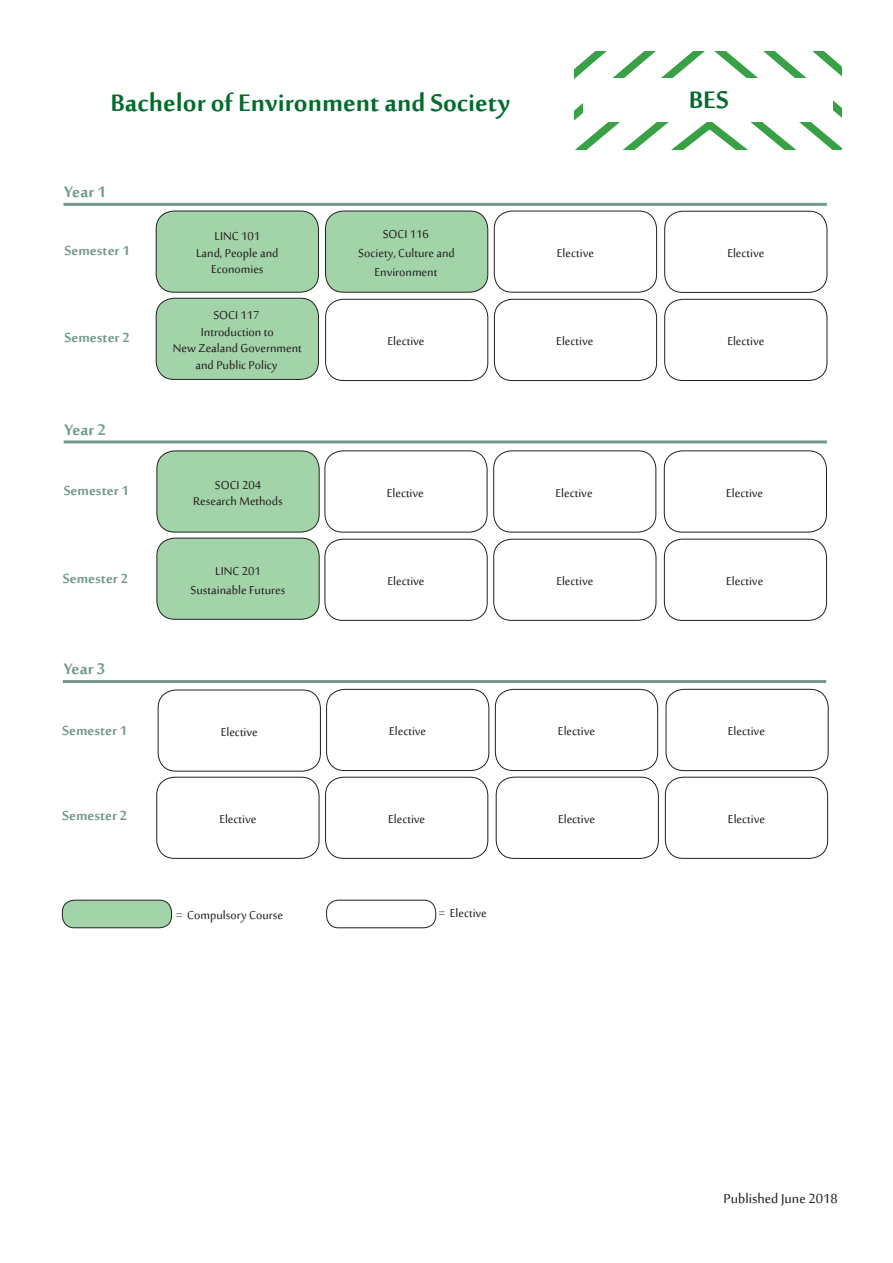
<style>
.page{position:relative;width:893px;height:1263px;background:#fff}
.page>*{position:absolute;margin:0;border:0;box-sizing:border-box;transform-origin:0 0}
.t1{font:700 33px "Sakkal Majalla";color:#036b2c}
.t2{font:700 21px "Sakkal Majalla";color:#72998c}
.t3{font:700 18px "Sakkal Majalla";color:#72998c}
.t4{font:18px "Sakkal Majalla";color:#231f20}
.t5{font:15.75px "Sakkal Majalla";color:#231f20}
</style>
<div class="page">
<svg style="left:574px;top:51px;width:268px;height:98px"></svg>
<div style="left:583px;top:78px;width:250px;height:44px;background:#fff"></div>
<hr style="left:63px;top:203px;width:764px;height:3px;background:#72998c">
<hr style="left:64px;top:440px;width:763px;height:3px;background:#72998c">
<hr style="left:63px;top:680px;width:763px;height:3px;background:#72998c">
<div style="left:156px;top:211px;width:162px;height:81px;background:#a3d4a9;border-radius:18px"></div>
<div style="left:156px;top:211px;width:163px;height:82px;border:1px solid #231f20;border-radius:18px"></div>
<div style="left:156px;top:298px;width:162px;height:81px;background:#a3d4a9;border-radius:18px"></div>
<div style="left:156px;top:298px;width:163px;height:82px;border:1px solid #231f20;border-radius:18px"></div>
<div style="left:325px;top:211px;width:163px;height:81px;background:#a3d4a9;border-radius:18px"></div>
<div style="left:325px;top:211px;width:163px;height:82px;border:1px solid #231f20;border-radius:18px"></div>
<div style="left:494px;top:211px;width:163px;height:82px;border:1px solid #231f20;border-radius:18px"></div>
<div style="left:325px;top:299px;width:163px;height:82px;border:1px solid #231f20;border-radius:18px"></div>
<div style="left:494px;top:299px;width:163px;height:82px;border:1px solid #231f20;border-radius:18px"></div>
<div style="left:664px;top:211px;width:163px;height:82px;border:1px solid #231f20;border-radius:18px"></div>
<div style="left:664px;top:299px;width:163px;height:82px;border:1px solid #231f20;border-radius:18px"></div>
<div style="left:157px;top:451px;width:162px;height:81px;background:#a3d4a9;border-radius:18px"></div>
<div style="left:156px;top:450px;width:164px;height:82px;border:1px solid #231f20;border-radius:18px"></div>
<div style="left:157px;top:538px;width:162px;height:81px;background:#a3d4a9;border-radius:18px"></div>
<div style="left:156px;top:538px;width:164px;height:82px;border:1px solid #231f20;border-radius:18px"></div>
<div style="left:325px;top:450px;width:162px;height:82px;border:1px solid #231f20;border-radius:18px"></div>
<div style="left:493px;top:450px;width:163px;height:82px;border:1px solid #231f20;border-radius:18px"></div>
<div style="left:664px;top:450px;width:163px;height:82px;border:1px solid #231f20;border-radius:18px"></div>
<div style="left:325px;top:539px;width:163px;height:82px;border:1px solid #231f20;border-radius:18px"></div>
<div style="left:493px;top:539px;width:163px;height:82px;border:1px solid #231f20;border-radius:18px"></div>
<div style="left:664px;top:539px;width:163px;height:82px;border:1px solid #231f20;border-radius:18px"></div>
<div style="left:158px;top:690px;width:163px;height:81px;border:1px solid #231f20;border-radius:18px"></div>
<div style="left:665px;top:777px;width:163px;height:82px;border:1px solid #231f20;border-radius:18px"></div>
<div style="left:326px;top:689px;width:163px;height:82px;border:1px solid #231f20;border-radius:18px"></div>
<div style="left:495px;top:689px;width:163px;height:82px;border:1px solid #231f20;border-radius:18px"></div>
<div style="left:666px;top:689px;width:163px;height:82px;border:1px solid #231f20;border-radius:18px"></div>
<div style="left:156px;top:777px;width:163px;height:82px;border:1px solid #231f20;border-radius:18px"></div>
<div style="left:325px;top:777px;width:163px;height:82px;border:1px solid #231f20;border-radius:18px"></div>
<div style="left:496px;top:777px;width:163px;height:82px;border:1px solid #231f20;border-radius:18px"></div>
<div style="left:62px;top:900px;width:110px;height:28px;background:#a3d4a9;border-radius:12px"></div>
<div style="left:62px;top:900px;width:110px;height:28px;border:1px solid #231f20;border-radius:12px"></div>
<div style="left:326px;top:900px;width:110px;height:28px;border:1px solid #231f20;border-radius:12px"></div>
<p class="t1" style="left:111px;top:85px;width:401px">Bachelor of Environment and Society</p>
<p class="t1" style="left:689px;top:81px;width:41px">BES</p>
<p class="t2" style="left:64px;top:180px;width:43px">Year 1</p>
<p class="t3" style="left:65px;top:241px;width:67px">Semester 1</p>
<p class="t3" style="left:65px;top:328px;width:67px">Semester 2</p>
<p class="t5" style="left:214px;top:228px;width:47px">LINC 101</p>
<p class="t5" style="left:196px;top:244px;width:84px">Land, People and</p>
<p class="t5" style="left:211px;top:261px;width:54px">Economies</p>
<p class="t5" style="left:213px;top:307px;width:48px">SOCI 117</p>
<p class="t5" style="left:201px;top:323px;width:74px">Introduction to</p>
<p class="t5" style="left:173px;top:340px;width:130px">New Zealand Government</p>
<p class="t5" style="left:196px;top:356px;width:84px">and Public Policy</p>
<p class="t5" style="left:383px;top:225px;width:48px">SOCI 116</p>
<p class="t5" style="left:358px;top:244px;width:98px">Society, Culture and</p>
<p class="t5" style="left:374px;top:263px;width:64px">Environment</p>
<p class="t5" style="left:557px;top:244px;width:39px">Elective</p>
<p class="t5" style="left:387px;top:333px;width:39px">Elective</p>
<p class="t5" style="left:556px;top:333px;width:39px">Elective</p>
<p class="t5" style="left:727px;top:245px;width:39px">Elective</p>
<p class="t5" style="left:727px;top:333px;width:39px">Elective</p>
<p class="t2" style="left:64px;top:418px;width:43px">Year 2</p>
<p class="t3" style="left:64px;top:480px;width:67px">Semester 1</p>
<p class="t5" style="left:215px;top:476px;width:48px">SOCI 204</p>
<p class="t5" style="left:193px;top:492px;width:91px">Research Methods</p>
<p class="t5" style="left:387px;top:484px;width:39px">Elective</p>
<p class="t5" style="left:556px;top:484px;width:39px">Elective</p>
<p class="t5" style="left:726px;top:484px;width:39px">Elective</p>
<p class="t3" style="left:63px;top:569px;width:67px">Semester 2</p>
<p class="t5" style="left:215px;top:562px;width:47px">LINC 201</p>
<p class="t5" style="left:191px;top:581px;width:96px">Sustainable Futures</p>
<p class="t5" style="left:388px;top:573px;width:39px">Elective</p>
<p class="t5" style="left:556px;top:573px;width:39px">Elective</p>
<p class="t5" style="left:726px;top:573px;width:39px">Elective</p>
<p class="t2" style="left:64px;top:657px;width:43px">Year 3</p>
<p class="t3" style="left:62px;top:720px;width:67px">Semester 1</p>
<p class="t5" style="left:221px;top:723px;width:39px">Elective</p>
<p class="t5" style="left:389px;top:723px;width:39px">Elective</p>
<p class="t5" style="left:558px;top:723px;width:39px">Elective</p>
<p class="t5" style="left:728px;top:723px;width:39px">Elective</p>
<p class="t3" style="left:62px;top:806px;width:67px">Semester 2</p>
<p class="t5" style="left:219px;top:810px;width:39px">Elective</p>
<p class="t5" style="left:388px;top:810px;width:39px">Elective</p>
<p class="t5" style="left:558px;top:810px;width:39px">Elective</p>
<p class="t5" style="left:728px;top:810px;width:39px">Elective</p>
<p class="t5" style="left:176px;top:906px;width:108px">= Compulsory Course</p>
<p class="t5" style="left:439px;top:904px;width:50px">= Elective</p>
<p class="t4" style="left:724px;top:1188px;width:116px">Published June 2018</p>
</div>
